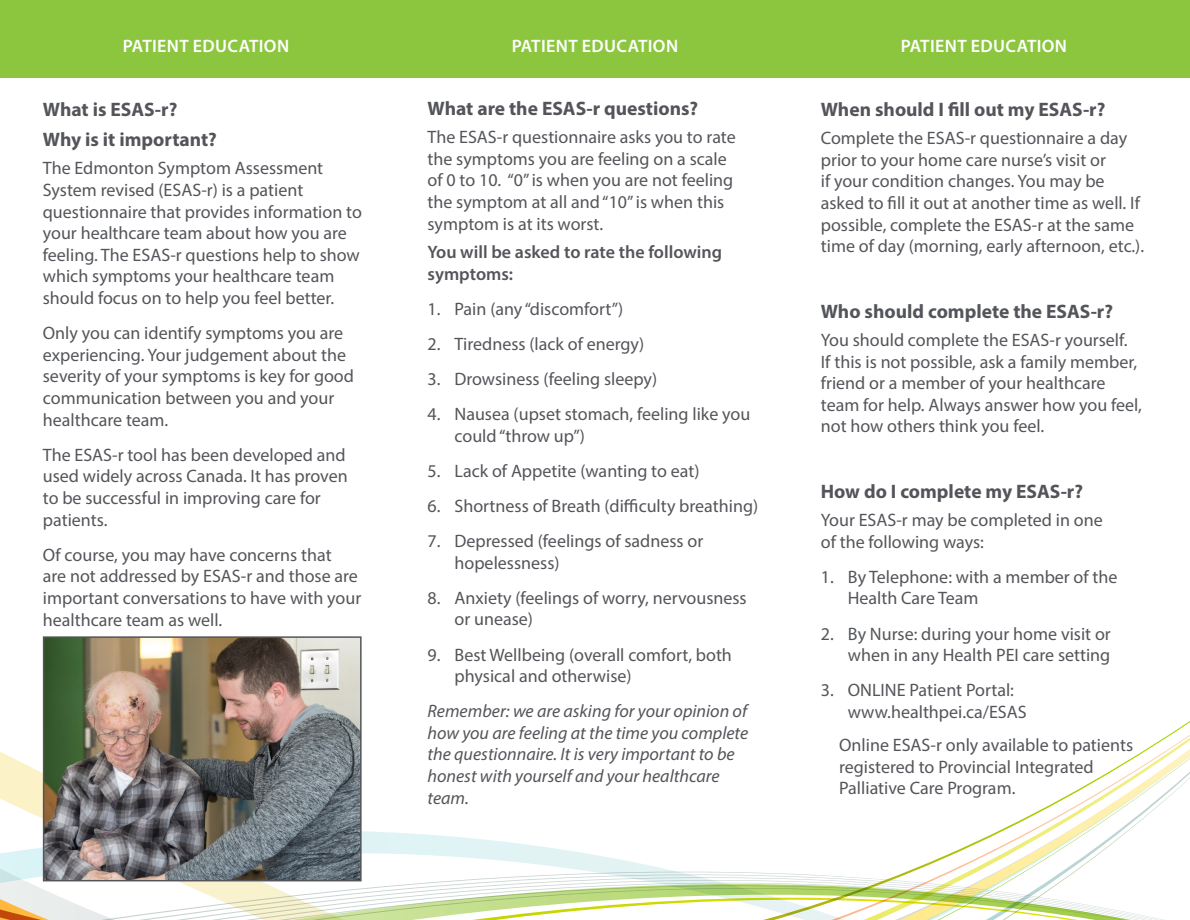
<style>
.page{position:relative;width:1190px;height:920px;background:#fff}
.page>*{position:absolute;margin:0;border:0;box-sizing:border-box;transform-origin:0 0}
.t1{font:700 19.5px "Myriad Pro";color:#54555a}
.t2{font:18px/21.6px "Myriad Pro";color:#54555a}
.t3{font:italic 18px/21.6px "Myriad Pro";color:#54555a}
.t4{font:600 18px "Myriad Pro";letter-spacing:.02em;color:#fff}
.t5{font:600 18px/21.6px "Myriad Pro";color:#54555a}
</style>
<div class="page">
<svg style="left:0;top:734px;width:1189px;height:96px"></svg>
<svg style="left:0;top:830px;width:1129px;height:54px"></svg>
<div style="left:0;top:0;width:1189px;height:77px;background:#8bc63e"></div>
<img style="left:46px;top:639px;width:312px;height:239px">
<div style="left:43px;top:636px;width:318px;height:245px;border:2px solid #54555a"></div>
<svg style="left:0;top:884px;width:1165px;height:36px"></svg>
<p class="t4" style="left:123px;top:35px;width:168px">PATIENT EDUCATION</p>
<p class="t4" style="left:512px;top:35px;width:168px">PATIENT EDUCATION</p>
<p class="t4" style="left:900px;top:35px;width:168px">PATIENT EDUCATION</p>
<p class="t1" style="left:43px;top:96px;width:136px">What is ESAS-r?</p>
<p class="t1" style="left:43px;top:127px;width:176px">Why is it important?</p>
<p class="t2" style="left:43px;top:157px;width:320px">The Edmonton Symptom Assessment System revised (ESAS-r) is a patient questionnaire that provides information to your healthcare team about how you are feeling. The ESAS-r questions help to show which symptoms your healthcare team should focus on to help you feel better.</p>
<p class="t2" style="left:43px;top:322px;width:313px">Only you can identify symptoms you are experiencing. Your judgement about the severity of your symptoms is key for good communication between you and your healthcare team.</p>
<p class="t2" style="left:43px;top:443px;width:306px">The ESAS-r tool has been developed and used widely across Canada. It has proven to be successful in improving care for patients.</p>
<p class="t2" style="left:43px;top:543px;width:320px">Of course, you may have concerns that<br>are not addressed by ESAS-r and those are important conversations to have with your healthcare team as well.</p>
<p class="t1" style="left:427px;top:95px;width:272px">What are the ESAS-r questions?</p>
<p class="t2" style="left:427px;top:126px;width:310px">The ESAS-r questionnaire asks you to rate the symptoms you are feeling on a scale of 0 to 10. “0” is when you are not feeling the symptom at all and “10” is when this symptom is at its worst.</p>
<p class="t5" style="left:427px;top:241px;width:296px">You will be asked to rate the following symptoms:</p>
<p class="t2" style="left:427px;top:297px;width:197px">1. Pain (any “discomfort”)</p>
<p class="t2" style="left:427px;top:332px;width:218px">2. Tiredness (lack of energy)</p>
<p class="t2" style="left:427px;top:368px;width:231px">3. Drowsiness (feeling sleepy)</p>
<p class="t2" style="left:454px;top:403px;width:297px;text-indent:-27px">4. Nausea (upset stomach, feeling like you could “throw up”)</p>
<p class="t2" style="left:427px;top:459px;width:273px">5. Lack of Appetite (wanting to eat)</p>
<p class="t2" style="left:427px;top:494px;width:332px">6. Shortness of Breath (difficulty breathing)</p>
<p class="t2" style="left:454px;top:530px;width:250px;text-indent:-27px">7. Depressed (feelings of sadness or hopelessness)</p>
<p class="t2" style="left:454px;top:586px;width:294px;text-indent:-27px">8. Anxiety (feelings of worry, nervousness or unease)</p>
<p class="t2" style="left:454px;top:643px;width:279px;text-indent:-27px">9. Best Wellbeing (overall comfort, both physical and otherwise)</p>
<p class="t3" style="left:427px;top:700px;width:322px">Remember: we are asking for your opinion of how you are feeling at the time you complete the questionnaire. It is very important to be honest with yourself and your healthcare team.</p>
<p class="t1" style="left:820px;top:96px;width:286px">When should I fill out my ESAS-r?</p>
<p class="t2" style="left:820px;top:127px;width:325px">Complete the ESAS-r questionnaire a day prior to your home care nurse’s visit or<br>if your condition changes. You may be asked to fill it out at another time as well. If possible, complete the ESAS-r at the same time of day (morning, early afternoon, etc.).</p>
<p class="t1" style="left:820px;top:298px;width:294px">Who should complete the ESAS-r?</p>
<p class="t2" style="left:820px;top:329px;width:322px">You should complete the ESAS-r yourself.<br>If this is not possible, ask a family member, friend or a member of your healthcare team for help. Always answer how you feel, not how others think you feel.</p>
<p class="t1" style="left:820px;top:478px;width:264px">How do I complete my ESAS-r?</p>
<p class="t2" style="left:820px;top:509px;width:283px">Your ESAS-r may be completed in one of the following ways:</p>
<p class="t2" style="left:847px;top:565px;width:271px;text-indent:-27px">1. By Telephone: with a member of the<br>Health Care Team</p>
<p class="t2" style="left:820px;top:622px;width:291px;text-align:right">2. By Nurse: during your home visit or when in any Health PEI care setting</p>
<p class="t2" style="left:847px;top:679px;width:180px;text-indent:-27px">3. ONLINE Patient Portal: www.healthpei.ca/ESAS</p>
<p class="t2" style="left:839px;top:734px;width:295px">Online ESAS-r only available to patients registered to Provincial Integrated<br>Palliative Care Program.</p>
</div>
